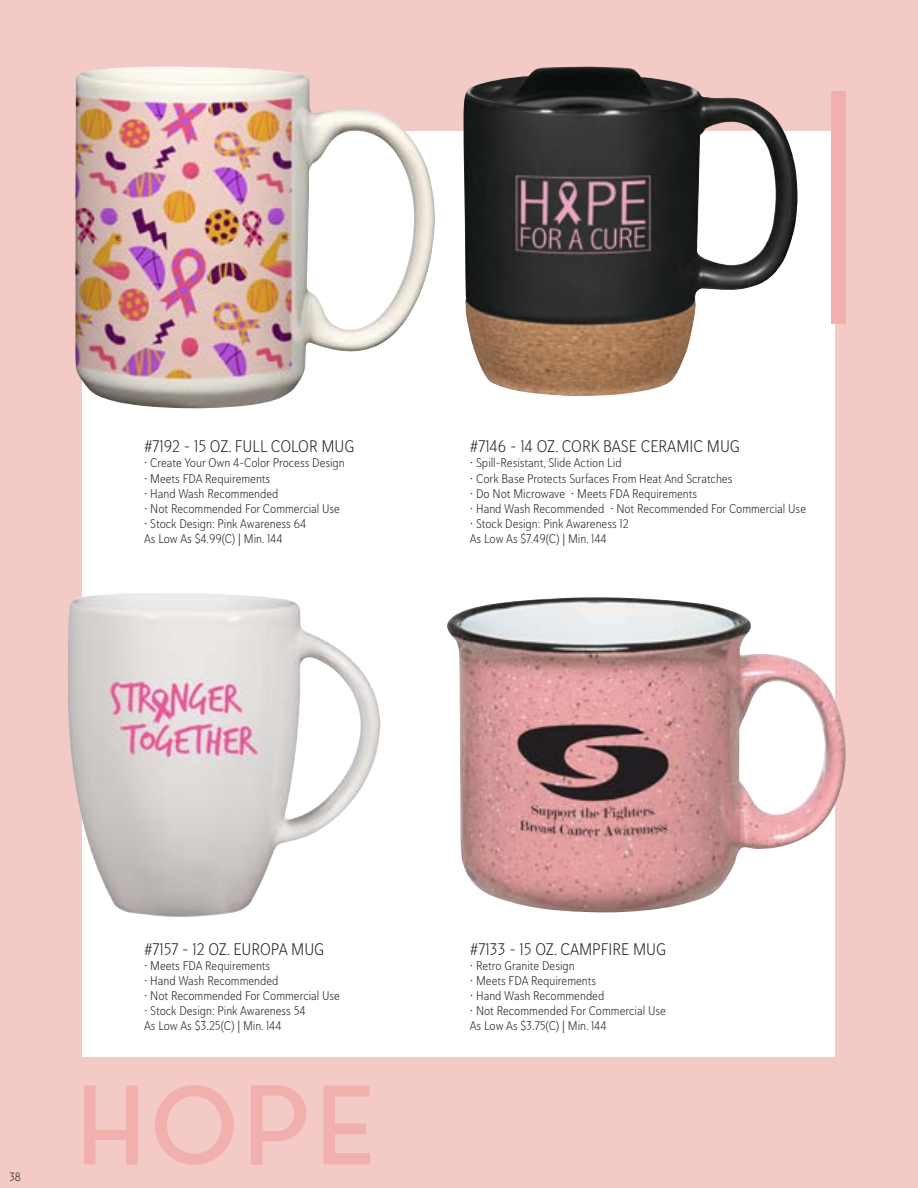
<style>
.page{position:relative;width:918px;height:1188px;background:#f3cac5}
.page>*{position:absolute;margin:0;border:0;box-sizing:border-box;transform-origin:0 0}
.t1{font:108px "Aqua Grotesque";color:#f1afad}
.t2{font:16.8px "Haboro Soft Con Lig";color:#231f20}
.t3{font:12.6px "Haboro Soft Con Lig";color:#231f20}
.t4{font:12px "Haboro Soft Con Lig";color:#231f20}
</style>
<div class="page">
<div style="left:83px;top:131px;width:752px;height:926px;background:#fff"></div>
<div style="left:832px;top:92px;width:14px;height:232px;background:#f1afad"></div>
<img style="left:75px;top:67px;width:360px;height:342px">
<img style="left:67px;top:581px;width:314px;height:347px">
<img style="left:463px;top:67px;width:335px;height:329px">
<img style="left:447px;top:597px;width:399px;height:316px">
<p class="t2" style="left:144px;top:436px;width:212px">#7192 - 15 OZ. FULL COLOR MUG</p>
<p class="t3" style="left:144px;top:455px;width:202px">• Create Your Own 4-Color Process Design</p>
<p class="t3" style="left:144px;top:470px;width:128px">• Meets FDA Requirements</p>
<p class="t3" style="left:144px;top:485px;width:136px">• Hand Wash Recommended</p>
<p class="t3" style="left:144px;top:500px;width:198px">• Not Recommended For Commercial Use</p>
<p class="t3" style="left:144px;top:515px;width:164px">• Stock Design: Pink Awareness 64</p>
<p class="t3" style="left:144px;top:530px;width:140px">As Low As $4.99(C) | Min. 144</p>
<p class="t2" style="left:470px;top:436px;width:272px">#7146 - 14 OZ. CORK BASE CERAMIC MUG</p>
<p class="t3" style="left:470px;top:455px;width:153px">• Spill-Resistant, Slide Action Lid</p>
<p class="t3" style="left:470px;top:470px;width:264px">• Cork Base Protects Surfaces From Heat And Scratches</p>
<p class="t3" style="left:470px;top:485px;width:229px">• Do Not Microwave • Meets FDA Requirements</p>
<p class="t3" style="left:470px;top:500px;width:338px">• Hand Wash Recommended • Not Recommended For Commercial Use</p>
<p class="t3" style="left:470px;top:515px;width:160px">• Stock Design: Pink Awareness 12</p>
<p class="t3" style="left:470px;top:530px;width:139px">As Low As $7.49(C) | Min. 144</p>
<p class="t4" style="left:9px;top:1169px;width:13px">38</p>
<p class="t2" style="left:144px;top:938px;width:182px">#7157 - 12 OZ. EUROPA MUG</p>
<p class="t3" style="left:144px;top:957px;width:128px">• Meets FDA Requirements</p>
<p class="t3" style="left:144px;top:972px;width:136px">• Hand Wash Recommended</p>
<p class="t3" style="left:144px;top:987px;width:198px">• Not Recommended For Commercial Use</p>
<p class="t3" style="left:144px;top:1002px;width:163px">• Stock Design: Pink Awareness 54</p>
<p class="t3" style="left:144px;top:1017px;width:139px">As Low As $3.25(C) | Min. 144</p>
<p class="t1" style="left:75px;top:1069px;width:305px">HOPE</p>
<p class="t2" style="left:470px;top:938px;width:198px">#7133 - 15 OZ. CAMPFIRE MUG</p>
<p class="t3" style="left:470px;top:957px;width:107px">• Retro Granite Design</p>
<p class="t3" style="left:470px;top:972px;width:128px">• Meets FDA Requirements</p>
<p class="t3" style="left:470px;top:987px;width:136px">• Hand Wash Recommended</p>
<p class="t3" style="left:470px;top:1002px;width:198px">• Not Recommended For Commercial Use</p>
<p class="t3" style="left:470px;top:1017px;width:138px">As Low As $3.75(C) | Min. 144</p>
</div>
